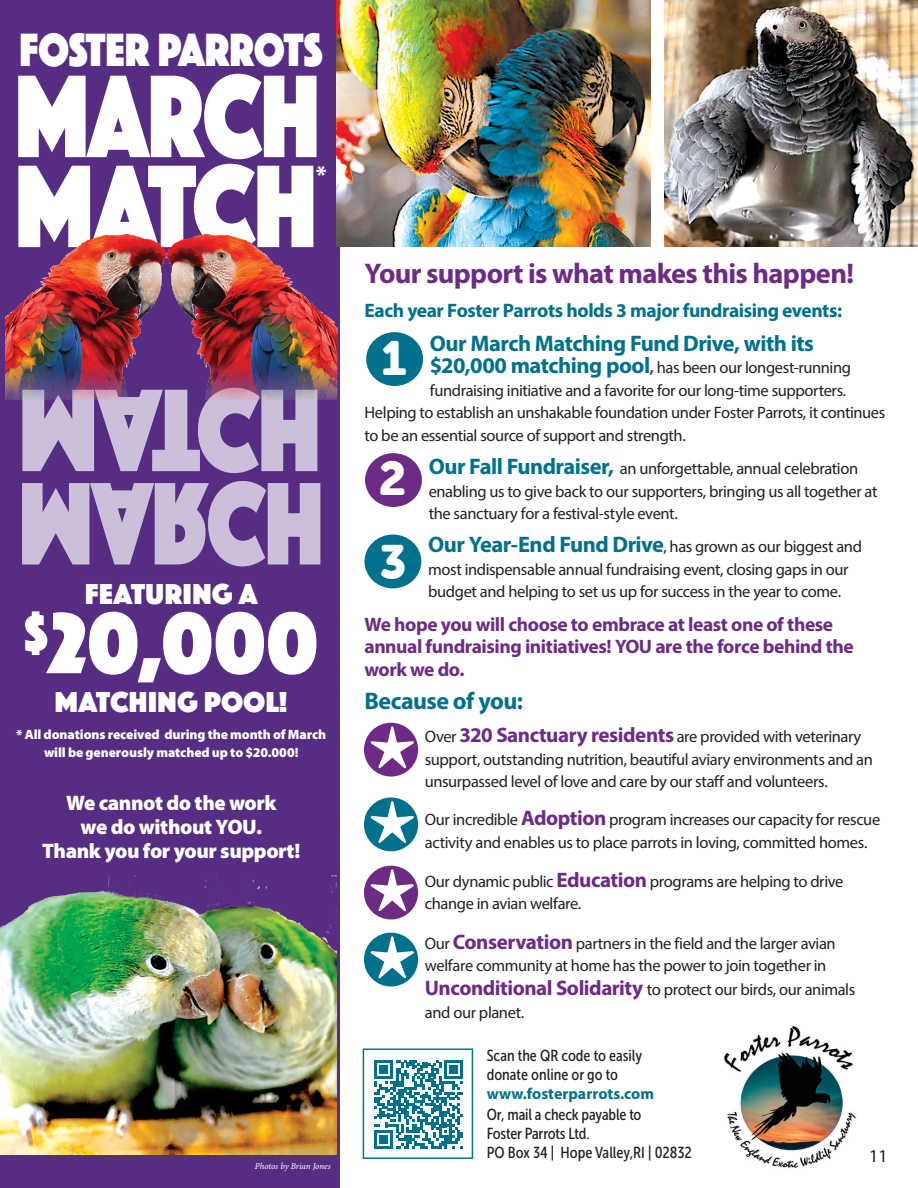
<style>
.page{position:relative;width:918px;height:1188px;background:#fff}
.page>*{position:absolute;margin:0;border:0;box-sizing:border-box;transform-origin:0 0}
.Headline_Larger{font:122.1px "Phosphate Solid";letter-spacing:-.01em;color:#fff;scale:.79 1}
.Headline_Larger-2{font:122.1px "Phosphate Solid";letter-spacing:-.01em;color:#fff;scale:.84 1}
.Body_Text_11_13{font:90px "Phosphate Solid";color:#fff}
.Body_Text_11_13-2{font:58.05px "Monotype Sorts";color:#fff}
.Subhead{font:48.45px "Phosphate Solid";letter-spacing:-.005em;color:#fff;scale:.87 1}
.Body_Text_11_13-3{font:47.55px "Museo Sans Rounded 900";color:#fff}
.Body_Text_11_13-4{font:30px "Phosphate Solid";letter-spacing:.01em;color:#fff}
.Body_Text_12_15{font:700 28.5px "Myriad Pro";letter-spacing:-.025em;color:#6d2b85}
.Body_Text_12_15-2{font:700 24px "Myriad Pro";letter-spacing:-.02em;color:#00718d}
.Headline_Larger-3{font:900 23.4px "Myriad Pro";color:#fff}
.Body_Text_12_15-3{font:700 22.5px "Myriad Pro";letter-spacing:-.025em;color:#00718d}
.Body_Text_11_13-5{font:900 21px/24px "Myriad Pro";letter-spacing:-.02em;color:#fff;text-align:center}
.Body_Text_12_15-4{font:700 19.5px/22.5px "Myriad Pro";letter-spacing:-.02em;color:#6d2b85}
.Body_Text_12_15-5{font:700 19.5px "Myriad Pro";letter-spacing:-.02em;color:#00718d}
.t1{font:18px "Myriad Pro";color:#231f20}
.Body_Text_12_15-6{font:16.5px/22.5px "Myriad Pro";letter-spacing:-.025em;color:#231f20}
.t2{font:15.9px/19px "Museo Sans Cond 500";letter-spacing:-.005em;color:#231f20}
.t3{font:700 15.9px "Myriad Pro";color:#00718d}
.Body_Text_11_13-6{font:900 13.5px/18px "Myriad Pro";letter-spacing:-.01em;color:#fff;text-align:center}
.Photo_Credit{font:italic 9px "Minion Pro";letter-spacing:-.01em;color:#fff}
.s1{font-weight:700;font-size:22.5px;color:#00718d}
.s2{font-weight:700;color:#6d2b85}
.s3{font-weight:700;font-size:21px;color:#6d2b85}
</style>
<div class="page">
<div style="left:0;top:0;width:339px;height:1188px;background:#572d84"></div>
<img style="left:664px;top:0;width:254px;height:246px">
<img style="left:337px;top:0;width:314px;height:246px">
<img style="left:0;top:876px;width:337px;height:279px">
<img style="left:5px;top:235px;width:157px;height:165px">
<img style="left:166px;top:235px;width:172px;height:165px">
<div style="left:366px;top:332px;width:57px;height:54px;background:#00718d;border-radius:50%"></div>
<div style="left:365px;top:453px;width:57px;height:54px;background:#6d2b85;border-radius:50%"></div>
<div style="left:364px;top:535px;width:57px;height:53px;background:#00718d;border-radius:50%"></div>
<img style="left:724px;top:1026px;width:132px;height:142px">
<svg style="left:374px;top:1060px;width:89px;height:89px"></svg>
<div style="left:363px;top:1048px;width:110px;height:111px;border:1px solid #00718d"></div>
<div style="left:364px;top:723px;width:54px;height:54px;background:#6d2b85;border-radius:50%"></div>
<div style="left:364px;top:797px;width:54px;height:54px;background:#00718d;border-radius:50%"></div>
<div style="left:364px;top:866px;width:54px;height:54px;background:#6d2b85;border-radius:50%"></div>
<div style="left:364px;top:933px;width:54px;height:54px;background:#00718d;border-radius:50%"></div>
<svg style="left:22px;top:388px;width:295px;height:12px"></svg>
<p class="Subhead" style="left:20px;top:16px;width:350px">FOSTER PARROTS</p>
<p class="Headline_Larger" style="left:15px;top:30px;width:388px">MARCH</p>
<p class="Headline_Larger-2" style="left:15px;top:120px;width:361px">MATCH</p>
<p class="Headline_Larger-3" style="left:316px;top:158px;width:13px">*</p>
<p class="Body_Text_11_13-4" style="left:85px;top:573px;width:174px">FEATURING A</p>
<p class="Body_Text_11_13" style="left:24px;top:579px;width:295px"><sup>$</sup>20,000</p>
<p class="Body_Text_11_13-4" style="left:55px;top:681px;width:234px">MATCHING POOL!</p>
<p class="Body_Text_11_13-6" style="left:16px;top:725px;width:311px">* All donations received during the month of March will be generously matched up to $20.000!</p>
<p class="Body_Text_11_13-5" style="left:42px;top:790px;width:260px">We cannot do the work<br>we do without YOU.<br>Thank you for your support!</p>
<p class="Photo_Credit" style="left:255px;top:1160px;width:77px">Photos by Brian Jones</p>
<p class="Body_Text_12_15" style="left:364px;top:254px;width:491px">Your support is what makes this happen!</p>
<p class="Body_Text_12_15-5" style="left:364px;top:298px;width:479px">Each year Foster Parrots holds 3 major fundraising events:</p>
<p class="Body_Text_12_15-3" style="left:430px;top:329px;width:386px">Our March Matching Fund Drive, with its</p>
<p class="Body_Text_12_15-6" style="left:430px;top:356px;width:423px"><span class="s1">$20,000 matching pool</span><span class="s2">,</span> has been our longest-running</p>
<p class="Body_Text_12_15-6" style="left:430px;top:379px;width:418px">fundraising initiative and a favorite for our long-time supporters.</p>
<p class="Body_Text_12_15-6" style="left:364px;top:401px;width:522px">Helping to establish an unshakable foundation under Foster Parrots, it continues</p>
<p class="Body_Text_12_15-6" style="left:364px;top:424px;width:323px">to be an essential source of support and strength.</p>
<p class="Body_Text_12_15-6" style="left:429px;top:457px;width:450px"><span class="s1">Our Fall Fundraiser,</span> an unforgettable, annual celebration enabling us to give back to our supporters, bringing us all together at the sanctuary for a festival-style event.</p>
<p class="Body_Text_12_15-6" style="left:428px;top:535px;width:435px"><span class="s1">Our Year-End Fund Drive</span>, has grown as our biggest and most indispensable annual fundraising event, closing gaps in our budget and helping to set us up for success in the year to come.</p>
<p class="Body_Text_12_15-4" style="left:364px;top:612px;width:491px">We hope you will choose to embrace at least one of these annual fundraising initiatives! YOU are the force behind the work we do.</p>
<p class="Body_Text_12_15-2" style="left:364px;top:685px;width:160px">Because of you:</p>
<p class="Body_Text_12_15-6" style="left:425px;top:725px;width:450px">Over <span class="s3">320 Sanctuary residents</span> are provided with veterinary support, outstanding nutrition, beautiful aviary environments and an unsurpassed level of love and care by our staff and volunteers.</p>
<p class="Body_Text_12_15-6" style="left:425px;top:808px;width:457px">Our incredible <span class="s3">Adoption</span> program increases our capacity for rescue activity and enables us to place parrots in loving, committed homes.</p>
<p class="Body_Text_12_15-6" style="left:425px;top:870px;width:420px">Our dynamic public <span class="s3">Education</span> programs are helping to drive change in avian welfare.</p>
<p class="Body_Text_12_15-6" style="left:425px;top:932px;width:412px">Our <span class="s3">Conservation</span> partners in the field and the larger avian welfare community at home has the power to join together in</p>
<p class="Body_Text_12_15-6" style="left:425px;top:978px;width:432px"><span class="s3">Unconditional Solidarity</span> to protect our birds, our animals and our planet.</p>
<p class="Body_Text_11_13-3" style="left:381px;top:332px;width:27px">1</p>
<p class="Body_Text_11_13-3" style="left:379px;top:451px;width:29px">2</p>
<p class="Body_Text_11_13-3" style="left:380px;top:536px;width:28px">3</p>
<p class="Body_Text_11_13-2" style="left:369px;top:722px;width:49px">H</p>
<p class="Body_Text_11_13-2" style="left:369px;top:796px;width:49px">H</p>
<p class="Body_Text_11_13-2" style="left:369px;top:865px;width:49px">H</p>
<p class="Body_Text_11_13-2" style="left:369px;top:932px;width:49px">H</p>
<p class="t2" style="left:487px;top:1046px;width:157px">Scan the QR code to easily donate online or go to</p>
<p class="t3" style="left:487px;top:1083px;width:169px">www.fosterparrots.com</p>
<p class="t2" style="left:487px;top:1105px;width:156px">Or, mail a check payable to<br>Foster Parrots Ltd.</p>
<p class="t2" style="left:487px;top:1143px;width:207px">PO Box 34 | Hope Valley,RI | 02832</p>
<p class="t1" style="left:869px;top:1145px;width:20px">11</p>
</div>
